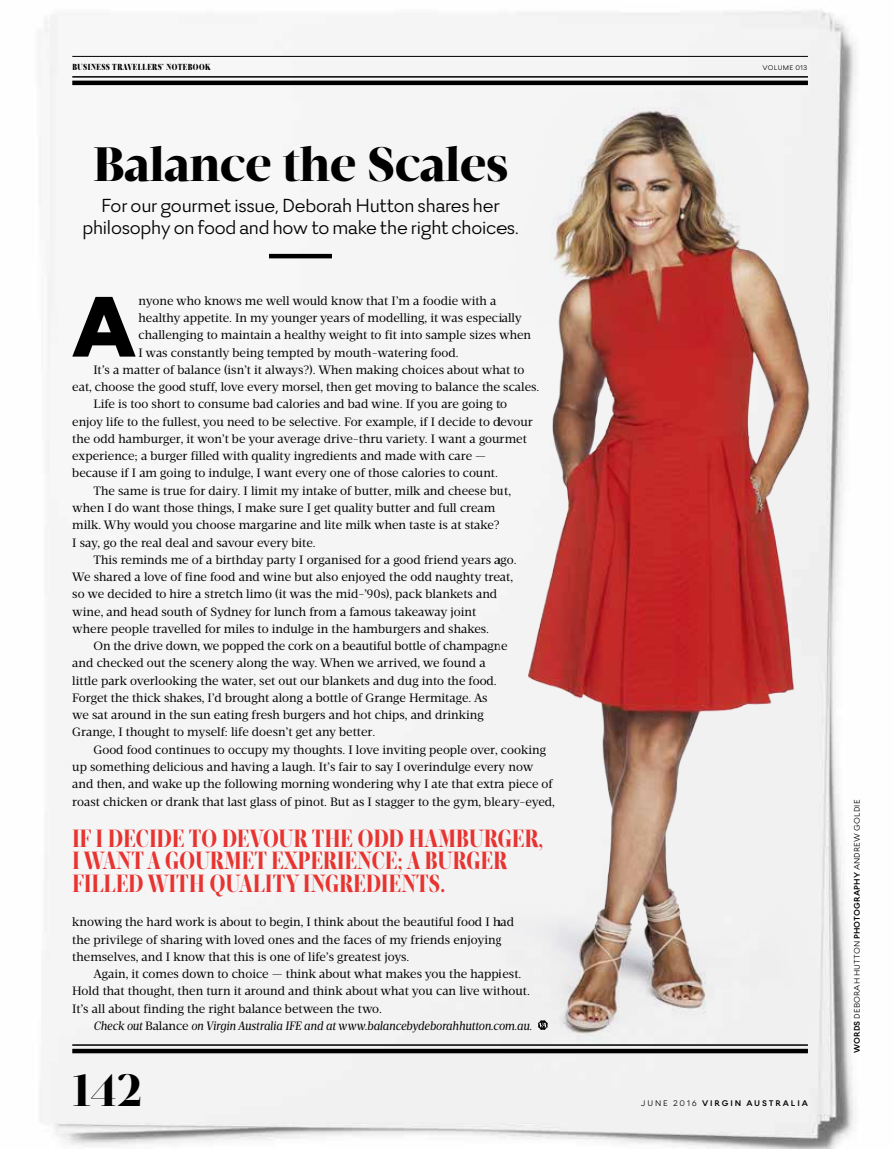
<style>
.page{position:relative;width:893px;height:1149px;background:#fff}
.page>*{position:absolute;margin:0;border:0;box-sizing:border-box;transform-origin:0 0}
.t1{font:900 93.3px "Firme";color:#000}
.t2{font:900 49.5px "Velino Display";color:#000}
.t3{font:900 46.5px "Velino Display";color:#000}
.t4{font:700 25.5px/22.5px "Velino Compressed Display";letter-spacing:.01em;color:#e73431}
.t5{font:21px/22.5px "Firme";letter-spacing:-.01em;color:#000;text-align:center}
.t6{font:12.3px/17.2px "Velino Text";color:#000}
.t7{font:italic 12.3px "Velino Text";letter-spacing:-.01em;color:#000}
.t8{font:9px "Firme";letter-spacing:.015em;color:#000}
.t9{font:900 9px "Velino Compressed Display";letter-spacing:.05em;color:#000}
.t10{font:700 9px "Firme";letter-spacing:.205em;color:#000}
.t11{font:7.5px "Firme";letter-spacing:.025em;color:#000}
.s1{font-style:normal}
.s2{font-weight:400}
.s3{font-weight:700}
</style>
<div class="page">
<div style="left:39px;top:10px;width:817px;height:1138px;background:#f5f5f5"></div>
<hr style="left:72px;top:56px;width:736px;height:1px;background:#000">
<hr style="left:72px;top:76px;width:736px;height:2px;background:#000">
<hr style="left:72px;top:81px;width:736px;height:4px;background:#000">
<hr style="left:269px;top:254px;width:63px;height:4px;background:#000">
<hr style="left:72px;top:1043px;width:736px;height:2px;background:#000">
<svg style="left:72px;top:1048px;width:736px;height:4px;background:#232323"></svg>
<img style="left:501px;top:92px;width:327px;height:958px">
<p class="t9" style="left:72px;top:62px;width:140px">BUSINESS TRAVELLERS’ NOTEBOOK</p>
<p class="t11" style="left:762px;top:64px;width:47px">VOLUME 013</p>
<h2 class="t2" style="left:93px;top:136px;width:416px">Balance the Scales</h2>
<h3 class="t5" style="left:82px;top:194px;width:438px">For our gourmet issue, Deborah Hutton shares her philosophy on food and how to make the right choices.</h3>
<h1 class="t1" style="left:72px;top:271px;width:65px">A</h1>
<p class="t6" style="left:138px;top:292px;width:359px">nyone who knows me well would know that I’m a foodie with a</p>
<p class="t6" style="left:138px;top:309px;width:385px">healthy appetite. In my younger years of modelling, it was especially</p>
<p class="t6" style="left:138px;top:327px;width:394px">challenging to maintain a healthy weight to fit into sample sizes when</p>
<p class="t6" style="left:138px;top:344px;width:322px">I was constantly being tempted by mouth-watering food.</p>
<p class="t6" style="left:94px;top:361px;width:432px">It’s a matter of balance (isn’t it always?). When making choices about what to</p>
<p class="t6" style="left:72px;top:378px;width:469px">eat, choose the good stuff, love every morsel, then get moving to balance the scales.</p>
<p class="t6" style="left:94px;top:396px;width:415px">Life is too short to consume bad calories and bad wine. If you are going to</p>
<p class="t6" style="left:72px;top:413px;width:462px">enjoy life to the fullest, you need to be selective. For example, if I decide to devour</p>
<p class="t6" style="left:72px;top:430px;width:456px">the odd hamburger, it won’t be your average drive-thru variety. I want a gourmet</p>
<p class="t6" style="left:72px;top:447px;width:415px">experience; a burger filled with quality ingredients and made with care —</p>
<p class="t6" style="left:72px;top:465px;width:427px">because if I am going to indulge, I want every one of those calories to count.</p>
<p class="t6" style="left:94px;top:482px;width:419px">The same is true for dairy. I limit my intake of butter, milk and cheese but,</p>
<p class="t6" style="left:72px;top:499px;width:425px">when I do want those things, I make sure I get quality butter and full cream</p>
<p class="t6" style="left:72px;top:516px;width:429px">milk. Why would you choose margarine and lite milk when taste is at stake?</p>
<p class="t6" style="left:72px;top:534px;width:245px">I say, go the real deal and savour every bite.</p>
<p class="t6" style="left:94px;top:551px;width:425px">This reminds me of a birthday party I organised for a good friend years ago.</p>
<p class="t6" style="left:72px;top:568px;width:442px">We shared a love of fine food and wine but also enjoyed the odd naughty treat,</p>
<p class="t6" style="left:72px;top:585px;width:427px">so we decided to hire a stretch limo (it was the mid-’90s), pack blankets and</p>
<p class="t6" style="left:72px;top:603px;width:405px">wine, and head south of Sydney for lunch from a famous takeaway joint</p>
<p class="t6" style="left:72px;top:620px;width:418px">where people travelled for miles to indulge in the hamburgers and shakes.</p>
<p class="t6" style="left:94px;top:637px;width:416px">On the drive down, we popped the cork on a beautiful bottle of champagne</p>
<p class="t6" style="left:72px;top:654px;width:415px">and checked out the scenery along the way. When we arrived, we found a</p>
<p class="t6" style="left:72px;top:672px;width:426px">little park overlooking the water, set out our blankets and dug into the food.</p>
<p class="t6" style="left:72px;top:689px;width:417px">Forget the thick shakes, I’d brought along a bottle of Grange Hermitage. As</p>
<p class="t6" style="left:72px;top:706px;width:413px">we sat around in the sun eating fresh burgers and hot chips, and drinking</p>
<p class="t6" style="left:72px;top:723px;width:304px">Grange, I thought to myself: life doesn’t get any better.</p>
<p class="t6" style="left:94px;top:741px;width:454px">Good food continues to occupy my thoughts. I love inviting people over, cooking</p>
<p class="t6" style="left:72px;top:758px;width:463px">up something delicious and having a laugh. It’s fair to say I overindulge every now</p>
<p class="t6" style="left:72px;top:775px;width:482px">and then, and wake up the following morning wondering why I ate that extra piece of</p>
<p class="t6" style="left:72px;top:792px;width:484px">roast chicken or drank that last glass of pinot. But as I stagger to the gym, bleary-eyed,</p>
<h3 class="t4" style="left:72px;top:827px;width:472px">IF I DECIDE TO DEVOUR THE ODD HAMBURGER,<br>I WANT A GOURMET EXPERIENCE; A BURGER<br>FILLED WITH QUALITY INGREDIENTS.</h3>
<p class="t6" style="left:72px;top:913px;width:443px">knowing the hard work is about to begin, I think about the beautiful food I had the privilege of sharing with loved ones and the faces of my friends enjoying themselves, and I know that this is one of life’s greatest joys.</p>
<p class="t6" style="left:72px;top:965px;width:459px;text-indent:21px">Again, it comes down to choice — think about what makes you the happiest.<br>Hold that thought, then turn it around and think about what you can live without.<br>It’s all about finding the right balance between the two.</p>
<p class="t7" style="left:94px;top:1018px;width:440px">Check out <span class="s1">Balance</span> on Virgin Australia IFE and at www.balancebydeborahhutton.com.au.</p>
<h3 class="t3" style="left:72px;top:1063px;width:72px">142</h3>
<p class="t10" style="left:641px;top:1097px;width:169px"><span class="s2">JUNE 2016</span> VIRGIN AUSTRALIA</p>
<p class="t8" style="left:852px;top:1052px;width:255px;rotate:-90deg"><span class="s3">WORDS</span> DEBORAH HUTTON <span class="s3">PHOTOGRAPHY</span> ANDREW GOLDIE</p>
</div>
